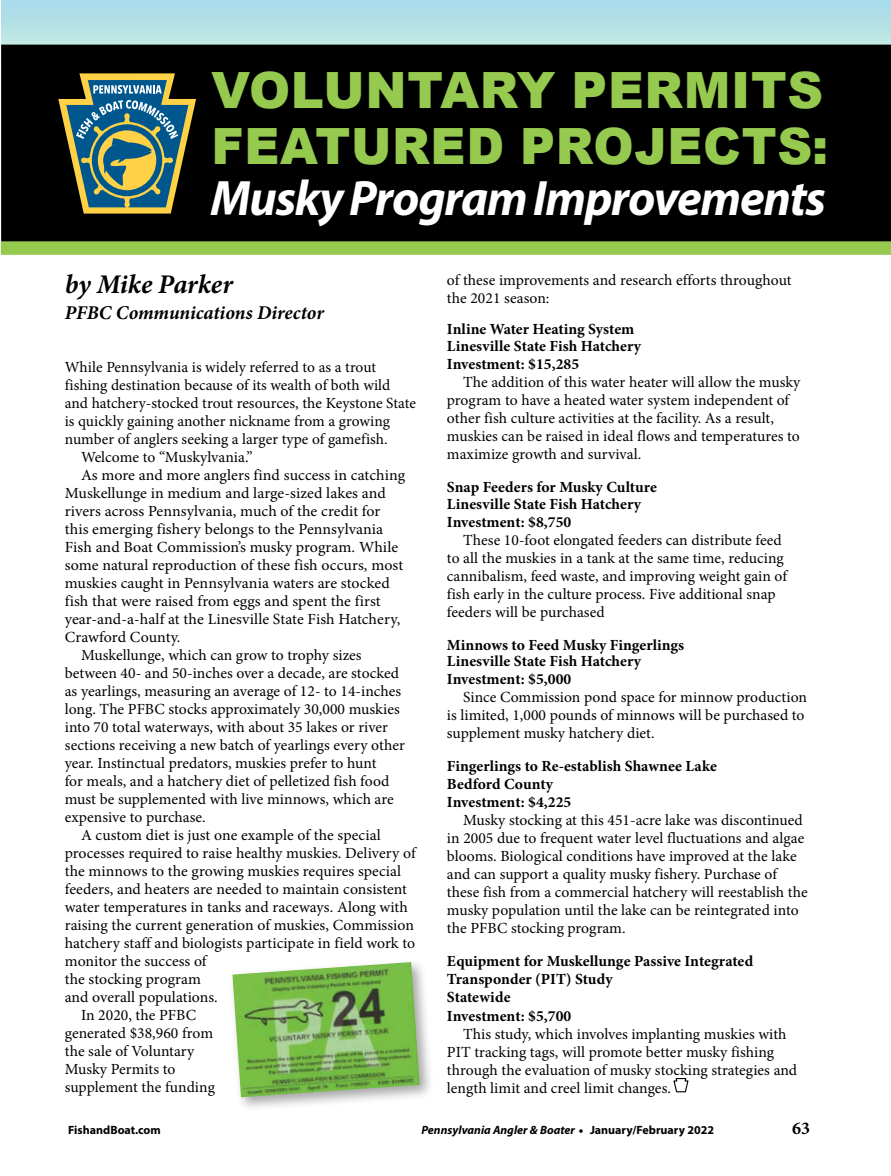
<style>
.page{position:relative;width:891px;height:1176px;background:#fff}
.page>*{position:absolute;margin:0;border:0;box-sizing:border-box;transform-origin:0 0}
.t1{font:900 49.95px/55.8px "Arial";letter-spacing:.015em;color:#96ca4f}
.t2{font:italic 700 49.95px "Myriad Pro";letter-spacing:-.025em;color:#fff}
.t3{font:italic 700 27px "Minion Pro";letter-spacing:-.005em;color:#000}
.t4{font:italic 700 19.5px "Minion Pro";letter-spacing:-.005em;color:#000}
.t5{font:700 18px "Minion Pro";color:#000}
.t6{font:15.45px/18px "Minion Pro";color:#000}
.t7{font:700 15.45px/18px "Minion Pro";letter-spacing:.005em;color:#000}
.t8{font:italic 700 12px "Myriad Pro";color:#000}
.t9{font:700 12px "Myriad Pro";color:#000}
.s1{font-family:"Minion Pro";font-weight:400;font-style:normal;font-size:13.5px}
.s2{font-style:normal}
</style>
<div class="page">
<svg style="left:1px;top:0;width:890px;height:45px;background:#b2dee5"></svg>
<div style="left:1px;top:45px;width:890px;height:196px;background:#000"></div>
<svg style="left:58px;top:73px;width:138px;height:140px;background:#566f5e"></svg>
<div style="left:228px;top:957px;width:207px;height:154px;background:#000;opacity:.35"></div>
<img style="left:232px;top:961px;width:188px;height:135px">
<div style="left:1px;top:241px;width:890px;height:14px;background:#96ca4f"></div>
<svg style="left:673px;top:1078px;width:16px;height:14px"></svg>
<h1 class="t1" style="left:211px;top:61px;width:619px">VOLUNTARY PERMITS<br>FEATURED PROJECTS:</h1>
<h1 class="t2" style="left:211px;top:165px;width:617px">Musky Program Improvements</h1>
<h2 class="t3" style="left:65px;top:265px;width:170px">by Mike Parker</h2>
<p class="t4" style="left:65px;top:298px;width:261px">PFBC Communications Director</p>
<p class="t6" style="left:65px;top:358px;width:313px">While Pennsylvania is widely referred to as a trout</p>
<p class="t6" style="left:65px;top:376px;width:327px">fishing destination because of its wealth of both wild</p>
<p class="t6" style="left:65px;top:394px;width:353px">and hatchery-stocked trout resources, the Keystone State</p>
<p class="t6" style="left:65px;top:412px;width:327px">is quickly gaining another nickname from a growing</p>
<p class="t6" style="left:65px;top:430px;width:324px">number of anglers seeking a larger type of gamefish.</p>
<p class="t6" style="left:81px;top:448px;width:173px">Welcome to “Muskylvania.”</p>
<p class="t6" style="left:81px;top:466px;width:326px">As more and more anglers find success in catching</p>
<p class="t6" style="left:65px;top:484px;width:323px">Muskellunge in medium and large-sized lakes and</p>
<p class="t6" style="left:65px;top:502px;width:317px">rivers across Pennsylvania, much of the credit for</p>
<p class="t6" style="left:65px;top:520px;width:320px">this emerging fishery belongs to the Pennsylvania</p>
<p class="t6" style="left:65px;top:538px;width:335px">Fish and Boat Commission’s musky program. While</p>
<p class="t6" style="left:65px;top:556px;width:340px">some natural reproduction of these fish occurs, most</p>
<p class="t6" style="left:65px;top:574px;width:327px">muskies caught in Pennsylvania waters are stocked</p>
<p class="t6" style="left:65px;top:592px;width:317px">fish that were raised from eggs and spent the first</p>
<p class="t6" style="left:65px;top:610px;width:337px">year-and-a-half at the Linesville State Fish Hatchery,</p>
<p class="t6" style="left:65px;top:628px;width:117px">Crawford County.</p>
<p class="t6" style="left:81px;top:646px;width:282px">Muskellunge, which can grow to trophy sizes</p>
<p class="t6" style="left:65px;top:664px;width:336px">between 40- and 50-inches over a decade, are stocked</p>
<p class="t6" style="left:65px;top:682px;width:338px">as yearlings, measuring an average of 12- to 14-inches</p>
<p class="t6" style="left:65px;top:700px;width:336px">long. The PFBC stocks approximately 30,000 muskies</p>
<p class="t6" style="left:65px;top:718px;width:325px">into 70 total waterways, with about 35 lakes or river</p>
<p class="t6" style="left:65px;top:736px;width:342px">sections receiving a new batch of yearlings every other</p>
<p class="t6" style="left:65px;top:754px;width:313px">year. Instinctual predators, muskies prefer to hunt</p>
<p class="t6" style="left:65px;top:772px;width:326px">for meals, and a hatchery diet of pelletized fish food</p>
<p class="t6" style="left:65px;top:790px;width:330px">must be supplemented with live minnows, which are</p>
<p class="t6" style="left:65px;top:808px;width:142px">expensive to purchase.</p>
<p class="t6" style="left:81px;top:826px;width:301px">A custom diet is just one example of the special</p>
<p class="t6" style="left:65px;top:844px;width:352px">processes required to raise healthy muskies. Delivery of</p>
<p class="t6" style="left:65px;top:862px;width:338px">the minnows to the growing muskies requires special</p>
<p class="t6" style="left:65px;top:880px;width:344px">feeders, and heaters are needed to maintain consistent</p>
<p class="t6" style="left:65px;top:898px;width:345px">water temperatures in tanks and raceways. Along with</p>
<p class="t6" style="left:65px;top:916px;width:351px">raising the current generation of muskies, Commission</p>
<p class="t6" style="left:65px;top:934px;width:352px">hatchery staff and biologists participate in field work to</p>
<p class="t6" style="left:65px;top:952px;width:143px">monitor the success of</p>
<p class="t6" style="left:65px;top:970px;width:138px">the stocking program</p>
<p class="t6" style="left:65px;top:988px;width:155px">and overall populations.</p>
<p class="t6" style="left:81px;top:1006px;width:117px">In 2020, the PFBC</p>
<p class="t6" style="left:65px;top:1024px;width:150px">generated $38,960 from</p>
<p class="t6" style="left:65px;top:1042px;width:131px">the sale of Voluntary</p>
<p class="t6" style="left:65px;top:1060px;width:112px">Musky Permits to</p>
<p class="t6" style="left:65px;top:1078px;width:152px">supplement the funding</p>
<p class="t6" style="left:447px;top:271px;width:346px">of these improvements and research efforts throughout the 2021 season:</p>
<p class="t7" style="left:447px;top:321px;width:196px;line-height:16.5px">Inline Water Heating System<br>Linesville State Fish Hatchery</p>
<p class="t7" style="left:447px;top:355px;width:134px">Investment: $15,285</p>
<p class="t6" style="left:447px;top:373px;width:355px;text-indent:16px">The addition of this water heater will allow the musky program to have a heated water system independent of other fish culture activities at the facility. As a result, muskies can be raised in ideal flows and temperatures to maximize growth and survival.</p>
<p class="t7" style="left:447px;top:478px;width:211px;line-height:16.5px">Snap Feeders for Musky Culture<br>Linesville State Fish Hatchery</p>
<p class="t7" style="left:447px;top:512px;width:126px">Investment: $8,750</p>
<p class="t6" style="left:447px;top:530px;width:342px;text-indent:16px">These 10-foot elongated feeders can distribute feed to all the muskies in a tank at the same time, reducing cannibalism, feed waste, and improving weight gain of fish early in the culture process. Five additional snap feeders will be purchased</p>
<p class="t7" style="left:447px;top:636px;width:239px;line-height:16.5px">Minnows to Feed Musky Fingerlings<br>Linesville State Fish Hatchery</p>
<p class="t7" style="left:447px;top:670px;width:126px">Investment: $5,000</p>
<p class="t6" style="left:447px;top:688px;width:362px;text-indent:16px">Since Commission pond space for minnow production is limited, 1,000 pounds of minnows will be purchased to supplement musky hatchery diet.</p>
<p class="t7" style="left:447px;top:757px;width:271px">Fingerlings to Re-establish Shawnee Lake<br>Bedford County<br>Investment: $4,225</p>
<p class="t6" style="left:447px;top:811px;width:362px;text-indent:16px">Musky stocking at this 451-acre lake was discontinued in 2005 due to frequent water level fluctuations and algae blooms. Biological conditions have improved at the lake and can support a quality musky fishery. Purchase of these fish from a commercial hatchery will reestablish the musky population until the lake can be reintegrated into the PFBC stocking program.</p>
<p class="t7" style="left:447px;top:952px;width:308px">Equipment for Muskellunge Passive Integrated<br>Transponder (PIT) Study<br>Statewide<br>Investment: $5,700</p>
<p class="t6" style="left:447px;top:1024px;width:352px;text-indent:16px">This study, which involves implanting muskies with PIT tracking tags, will promote better musky fishing through the evaluation of musky stocking strategies and length limit and creel limit changes.</p>
<p class="t9" style="left:68px;top:1121px;width:94px">FishandBoat.com</p>
<p class="t8" style="left:421px;top:1121px;width:294px">Pennsylvania Angler &amp; Boater <span class="s1">•</span> <span class="s2">January/February 2022</span></p>
<p class="t5" style="left:792px;top:1115px;width:19px">63</p>
</div>
